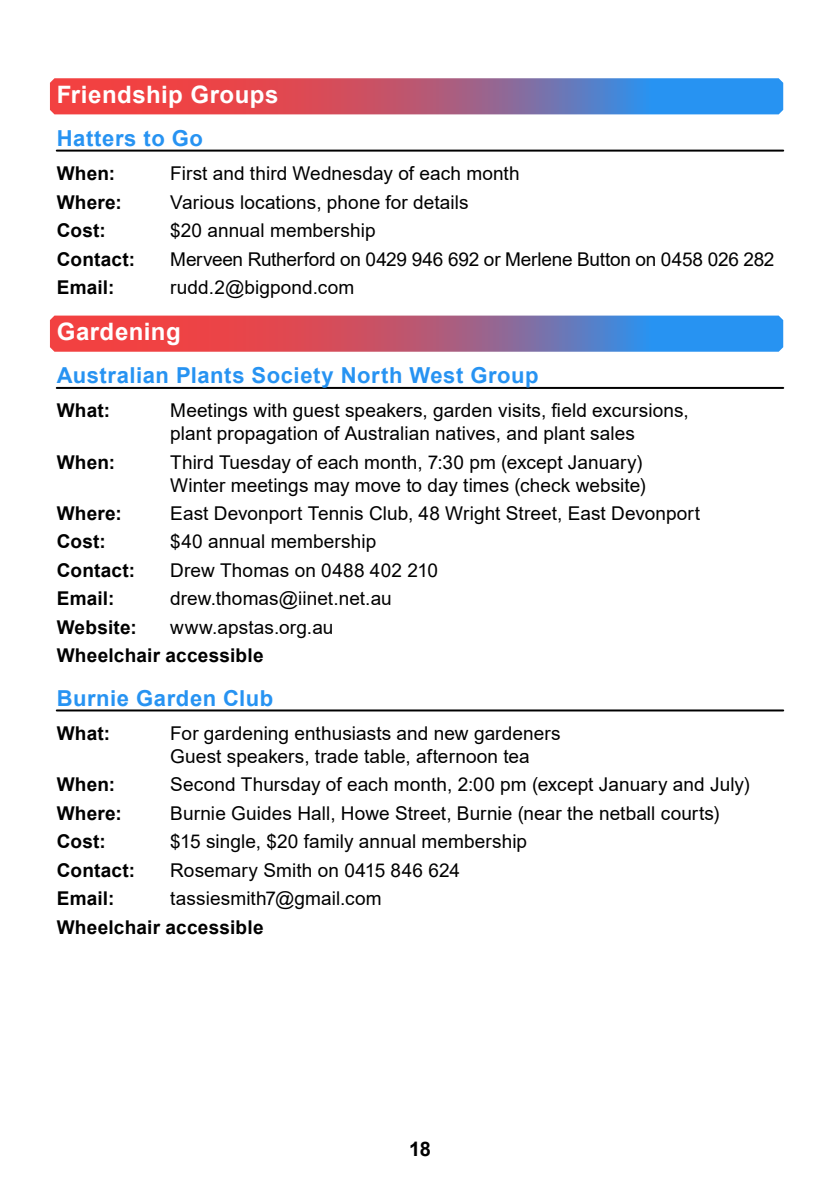
<style>
.page{position:relative;width:840px;height:1191px;background:#fff}
.page>*{position:absolute;margin:0;border:0;box-sizing:border-box;transform-origin:0 0}
.t1{font:700 24px "Arial";letter-spacing:.02em;color:#fff}
.t2{font:700 22px "Arial";letter-spacing:.025em;color:#2793f2}
.t3{font:700 20px "Arial";color:#000}
.t4{font:19px/22.8px "Arial";letter-spacing:.005em;color:#000}
.t5{font:700 19px "Arial";letter-spacing:.01em;color:#000}
.t6{font:19px "Arial";letter-spacing:-.015em;color:#000}
</style>
<div class="page">
<svg style="left:50px;top:78px;width:732px;height:36px;background:#a06389"></svg>
<hr style="left:57px;top:150px;width:725px;height:2px;background:#000">
<svg style="left:50px;top:315px;width:732px;height:37px;background:#a2668b"></svg>
<hr style="left:57px;top:387px;width:725px;height:2px;background:#000">
<hr style="left:57px;top:709px;width:725px;height:2px;background:#000">
<p class="t1" style="left:57px;top:77px;width:223px">Friendship Groups</p>
<p class="t2" style="left:57px;top:123px;width:148px">Hatters to Go</p>
<p class="t5" style="left:57px;top:160px;width:60px">When:</p>
<p class="t4" style="left:170px;top:162px;width:350px">First and third Wednesday of each month</p>
<p class="t5" style="left:57px;top:188px;width:66px">Where:</p>
<p class="t4" style="left:170px;top:190px;width:300px">Various locations, phone for details</p>
<p class="t5" style="left:57px;top:217px;width:50px">Cost:</p>
<p class="t4" style="left:170px;top:219px;width:207px">$20 annual membership</p>
<p class="t5" style="left:57px;top:245px;width:80px">Contact:</p>
<p class="t6" style="left:170px;top:246px;width:605px">Merveen Rutherford on 0429 946 692 or Merlene Button on 0458 026 282</p>
<p class="t5" style="left:57px;top:274px;width:59px">Email:</p>
<p class="t4" style="left:170px;top:276px;width:185px">rudd.2@bigpond.com</p>
<p class="t1" style="left:57px;top:314px;width:125px">Gardening</p>
<p class="t2" style="left:57px;top:360px;width:483px">Australian Plants Society North West Group</p>
<p class="t5" style="left:57px;top:397px;width:55px">What:</p>
<p class="t4" style="left:170px;top:399px;width:520px">Meetings with guest speakers, garden visits, field excursions, plant propagation of Australian natives, and plant sales</p>
<p class="t5" style="left:57px;top:448px;width:60px">When:</p>
<p class="t4" style="left:170px;top:450px;width:476px">Third Tuesday of each month, 7:30 pm (except January)<br>Winter meetings may move to day times (check website)</p>
<p class="t5" style="left:57px;top:500px;width:66px">Where:</p>
<p class="t4" style="left:170px;top:502px;width:531px">East Devonport Tennis Club, 48 Wright Street, East Devonport</p>
<p class="t5" style="left:57px;top:528px;width:50px">Cost:</p>
<p class="t4" style="left:170px;top:530px;width:207px">$40 annual membership</p>
<p class="t5" style="left:57px;top:557px;width:80px">Contact:</p>
<p class="t4" style="left:170px;top:559px;width:269px">Drew Thomas on 0488 402 210</p>
<p class="t5" style="left:57px;top:585px;width:59px">Email:</p>
<p class="t4" style="left:170px;top:587px;width:223px">drew.thomas@iinet.net.au</p>
<p class="t5" style="left:57px;top:614px;width:81px">Website:</p>
<p class="t4" style="left:170px;top:615px;width:165px">www.apstas.org.au</p>
<p class="t5" style="left:57px;top:642px;width:208px">Wheelchair accessible</p>
<p class="t2" style="left:57px;top:682px;width:218px">Burnie Garden Club</p>
<p class="t5" style="left:57px;top:720px;width:55px">What:</p>
<p class="t4" style="left:170px;top:722px;width:391px">For gardening enthusiasts and new gardeners<br>Guest speakers, trade table, afternoon tea</p>
<p class="t5" style="left:57px;top:771px;width:60px">When:</p>
<p class="t4" style="left:170px;top:773px;width:580px">Second Thursday of each month, 2:00 pm (except January and July)</p>
<p class="t5" style="left:57px;top:799px;width:66px">Where:</p>
<p class="t4" style="left:170px;top:801px;width:550px">Burnie Guides Hall, Howe Street, Burnie (near the netball courts)</p>
<p class="t5" style="left:57px;top:828px;width:50px">Cost:</p>
<p class="t4" style="left:170px;top:830px;width:358px">$15 single, $20 family annual membership</p>
<p class="t5" style="left:57px;top:856px;width:80px">Contact:</p>
<p class="t4" style="left:170px;top:858px;width:291px">Rosemary Smith on 0415 846 624</p>
<p class="t5" style="left:57px;top:885px;width:59px">Email:</p>
<p class="t4" style="left:170px;top:887px;width:213px">tassiesmith7@gmail.com</p>
<p class="t5" style="left:57px;top:913px;width:208px">Wheelchair accessible</p>
<p class="t3" style="left:409px;top:1134px;width:23px">18</p>
</div>
